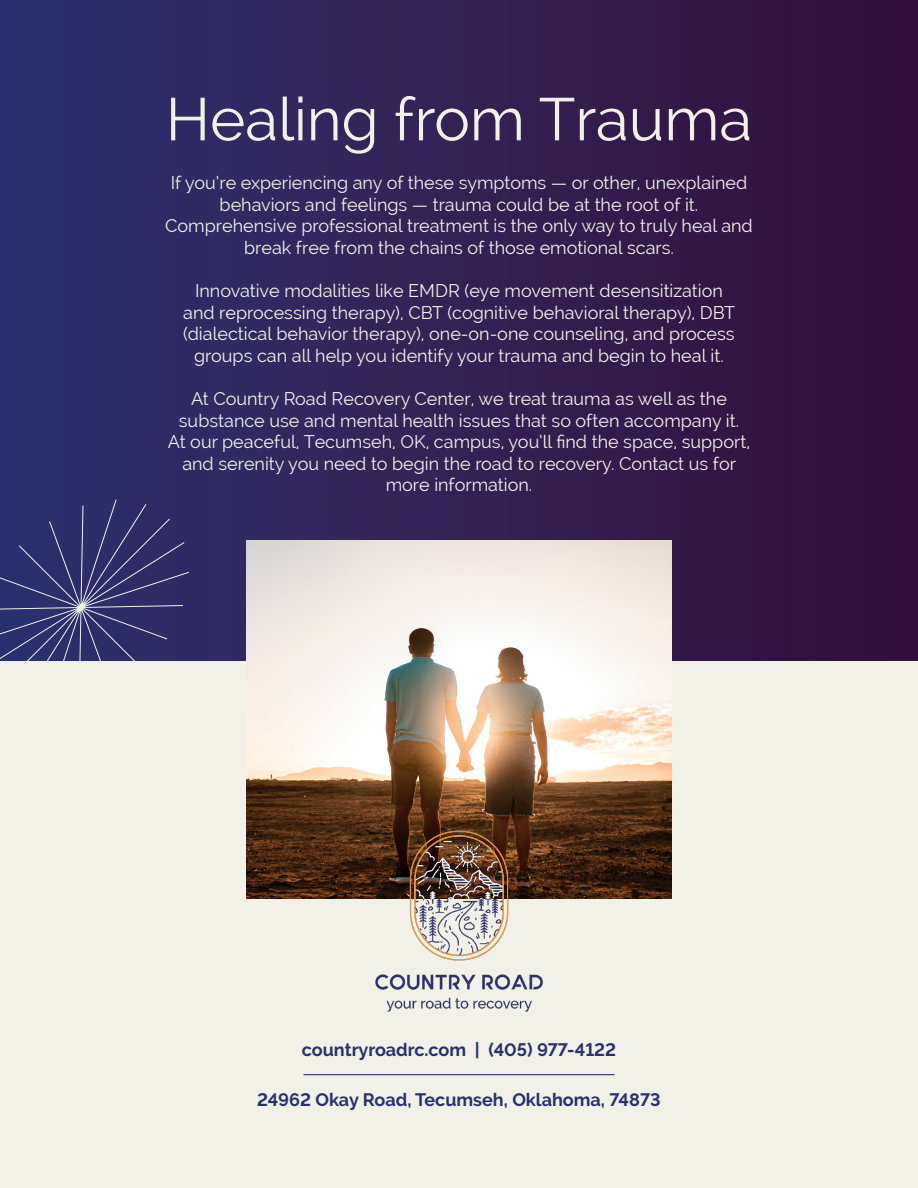
<style>
.page{position:relative;width:918px;height:1188px;background:#fff}
.page>*{position:absolute;margin:0;border:0;box-sizing:border-box;transform-origin:0 0}
.t1{font:60px "Raleway";color:#f1f1e7}
.t2{font:18px/21.6px "Raleway";color:#f1f1e7;text-align:center}
.t3{font:700 18px "Raleway";color:#293170}
</style>
<div class="page">
<div style="left:0;top:0;width:918px;height:675px;background:linear-gradient(to right,#2e3170,#341039)"></div>
<div style="left:0;top:662px;width:918px;height:526px;background:#f1f1e7"></div>
<svg style="left:0;top:499px;width:190px;height:163px;background:#3b3c73"></svg>
<img style="left:246px;top:540px;width:426px;height:359px">
<hr style="left:303px;top:1074px;width:312px;height:1px;background:#293170">
<img style="left:375px;top:899px;width:168px;height:113px">
<img style="left:373px;top:824px;width:172px;height:75px">
<p class="t1" style="left:166px;top:84px;width:588px">Healing from Trauma</p>
<p class="t2" style="left:165px;top:172px;width:589px">If you’re experiencing any of these symptoms — or other, unexplained behaviors and feelings — trauma could be at the root of it.<br>Comprehensive professional treatment is the only way to truly heal and break free from the chains of those emotional scars.</p>
<p class="t2" style="left:183px;top:280px;width:554px">Innovative modalities like EMDR (eye movement desensitization and reprocessing therapy), CBT (cognitive behavioral therapy), DBT (dialectical behavior therapy), one-on-one counseling, and process groups can all help you identify your trauma and begin to heal it.</p>
<p class="t2" style="left:168px;top:388px;width:584px">At Country Road Recovery Center, we treat trauma as well as the substance use and mental health issues that so often accompany it.<br>At our peaceful, Tecumseh, OK, campus, you’ll find the space, support, and serenity you need to begin the road to recovery. Contact us for more information.</p>
<p class="t3" style="left:302px;top:1039px;width:316px">countryroadrc.com | (405) 977-4122</p>
<p class="t3" style="left:257px;top:1089px;width:405px">24962 Okay Road, Tecumseh, Oklahoma, 74873</p>
</div>
